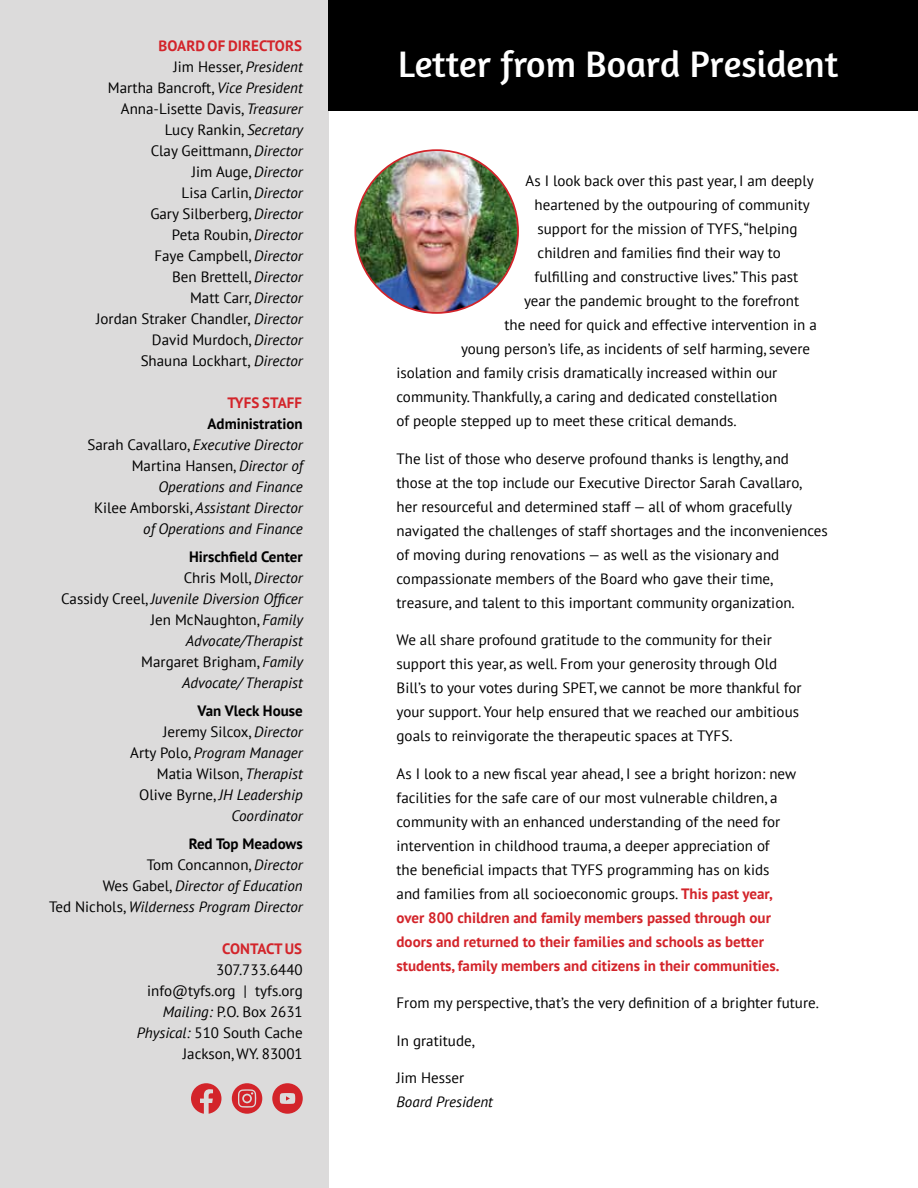
<style>
.page{position:relative;width:918px;height:1188px;background:#fff}
.page>*{position:absolute;margin:0;border:0;box-sizing:border-box;transform-origin:0 0}
.t1{font:37.5px "Amaranth";color:#fff}
.t2{font:15px/21px "PT Sans";color:#000}
.t3{font:italic 15px/21px "PT Sans";color:#000;text-align:right}
.t4{font:700 15px "PT Sans";letter-spacing:.005em;color:#d3242a}
.t5{font:700 15px "PT Sans";letter-spacing:-.025em;color:#d3242a}
.s1{font-weight:700;color:#d3242a}
.s2{font-style:italic}
.s3{font-weight:700;font-style:normal}
.s4{font-style:normal}
</style>
<div class="page">
<div style="left:0;top:0;width:328px;height:1188px;background:#dcdbdb"></div>
<div style="left:328px;top:0;width:590px;height:110px;background:#000"></div>
<svg style="left:191px;top:1083px;width:30px;height:31px"></svg>
<svg style="left:272px;top:1083px;width:31px;height:31px"></svg>
<svg style="left:232px;top:1083px;width:30px;height:31px"></svg>
<div style="left:244px;top:1095px;width:6px;height:7px;background:#d3242a;border-radius:50%"></div>
<img style="left:355px;top:150px;width:163px;height:163px;border-radius:81px">
<p class="t2" style="left:96px;top:35px;width:208px;text-align:right"><span class="s1">BOARD OF DIRECTORS<br></span>Jim Hesser, <span class="s2">President<br></span>Martha Bancroft, <span class="s2">Vice President<br></span>Anna-Lisette Davis, <span class="s2">Treasurer<br></span>Lucy Rankin, <span class="s2">Secretary<br></span>Clay Geittmann, <span class="s2">Director<br></span>Jim Auge, <span class="s2">Director<br></span>Lisa Carlin, <span class="s2">Director<br></span>Gary Silberberg, <span class="s2">Director<br></span>Peta Roubin, <span class="s2">Director<br></span>Faye Campbell, <span class="s2">Director<br></span>Ben Brettell, <span class="s2">Director<br></span>Matt Carr, <span class="s2">Director<br></span>Jordan Straker Chandler, <span class="s2">Director<br></span>David Murdoch, <span class="s2">Director<br></span>Shauna Lockhart, <span class="s2">Director</span></p>
<p class="t4" style="left:227px;top:393px;width:76px">TYFS STAFF</p>
<p class="t3" style="left:87px;top:413px;width:217px"><span class="s3">Administration<br></span><span class="s4">Sarah Cavallaro,</span> Executive Director<br><span class="s4">Martina Hansen,</span> Director of<br>Operations and Finance<br><span class="s4">Kilee Amborski,</span> Assistant Director of Operations and Finance</p>
<p class="t3" style="left:61px;top:546px;width:243px"><span class="s3">Hirschfield Center<br></span><span class="s4">Chris Moll,</span> Director<br><span class="s4">Cassidy Creel,</span> Juvenile Diversion Officer<br><span class="s4">Jen McNaughton,</span> Family<br>Advocate/Therapist<br><span class="s4">Margaret Brigham,</span> Family<br>Advocate/ Therapist</p>
<p class="t3" style="left:130px;top:700px;width:174px"><span class="s3">Van Vleck House<br></span><span class="s4">Jeremy Silcox,</span> Director<br><span class="s4">Arty Polo,</span> Program Manager<br><span class="s4">Matia Wilson,</span> Therapist<br><span class="s4">Olive Byrne,</span> JH Leadership<br>Coordinator</p>
<p class="t3" style="left:49px;top:832px;width:255px"><span class="s3">Red Top Meadows<br></span><span class="s4">Tom Concannon,</span> Director<br><span class="s4">Wes Gabel,</span> Director of Education<br><span class="s4">Ted Nichols,</span> Wilderness Program Director</p>
<p class="t5" style="left:222px;top:938px;width:82px">CONTACT US</p>
<p class="t2" style="left:137px;top:958px;width:167px;text-align:right">307.733.6440 info@tyfs.org | tyfs.org<br><span class="s2">Mailing:</span> P.O. Box 2631<br><span class="s2">Physical:</span> 510 South Cache<br>Jackson, WY. 83001</p>
<h1 class="t1" style="left:398px;top:42px;width:442px">Letter from Board President</h1>
<p class="t2" style="left:526px;top:170px;width:290px">As I look back over this past year, I am deeply</p>
<p class="t2" style="left:535px;top:194px;width:277px">heartened by the outpouring of community</p>
<p class="t2" style="left:538px;top:218px;width:261px">support for the mission of TYFS, “helping</p>
<p class="t2" style="left:538px;top:242px;width:245px">children and families find their way to</p>
<p class="t2" style="left:535px;top:266px;width:265px">fulfilling and constructive lives.” This past</p>
<p class="t2" style="left:524px;top:290px;width:277px">year the pandemic brought to the forefront</p>
<p class="t2" style="left:505px;top:314px;width:314px">the need for quick and effective intervention in a</p>
<p class="t2" style="left:461px;top:338px;width:351px">young person’s life, as incidents of self harming, severe</p>
<p class="t2" style="left:397px;top:362px;width:382px">isolation and family crisis dramatically increased within our</p>
<p class="t2" style="left:397px;top:386px;width:382px">community. Thankfully, a caring and dedicated constellation</p>
<p class="t2" style="left:397px;top:410px;width:342px">of people stepped up to meet these critical demands.</p>
<p class="t2" style="left:397px;top:446px;width:433px;line-height:24px">The list of those who deserve profound thanks is lengthy, and those at the top include our Executive Director Sarah Cavallaro,<br>her resourceful and determined staff — all of whom gracefully navigated the challenges of staff shortages and the inconveniences of moving during renovations — as well as the visionary and compassionate members of the Board who gave their time, treasure, and talent to this important community organization.</p>
<p class="t2" style="left:397px;top:628px;width:406px;line-height:24px">We all share profound gratitude to the community for their support this year, as well. From your generosity through Old Bill’s to your votes during SPET, we cannot be more thankful for your support. Your help ensured that we reached our ambitious goals to reinvigorate the therapeutic spaces at TYFS.</p>
<p class="t2" style="left:397px;top:761px;width:401px;line-height:24px">As I look to a new fiscal year ahead, I see a bright horizon: new facilities for the safe care of our most vulnerable children, a community with an enhanced understanding of the need for intervention in childhood trauma, a deeper appreciation of<br>the beneficial impacts that TYFS programming has on kids and families from all socioeconomic groups. <span class="s1">This past year, over 800 children and family members passed through our doors and returned to their families and schools as better students, family members and citizens in their communities.</span></p>
<p class="t2" style="left:397px;top:992px;width:424px">From my perspective, that’s the very definition of a brighter future.</p>
<p class="t2" style="left:397px;top:1030px;width:80px">In gratitude,</p>
<p class="t2" style="left:397px;top:1067px;width:69px">Jim Hesser</p>
<p class="t3" style="left:397px;top:1091px;width:98px">Board President</p>
</div>
